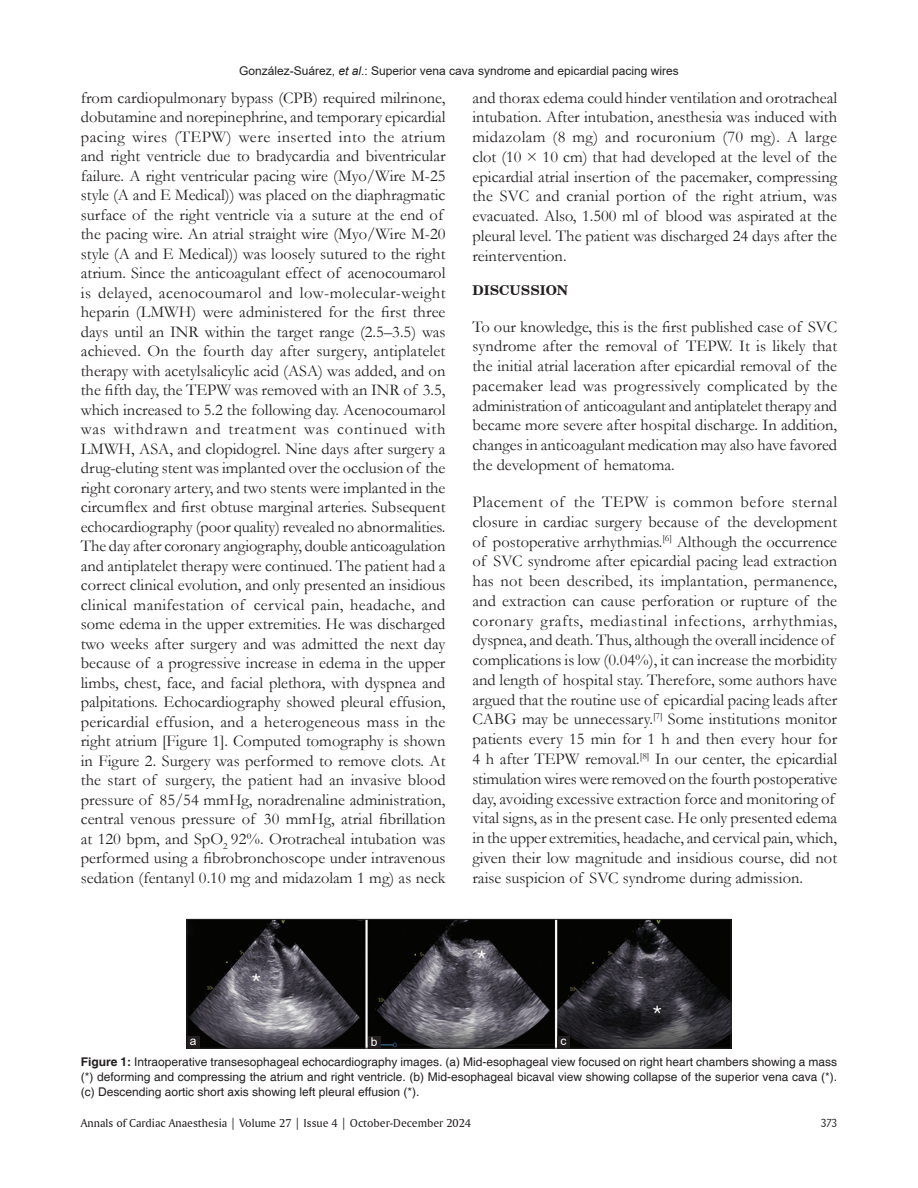
<style>
.page{position:relative;width:918px;height:1188px;background:#fff}
.page>*{position:absolute;margin:0;border:0;box-sizing:border-box;transform-origin:0 0}
.TX{font:16.5px/19.5px "Garamond";color:#231f20;text-align:justify}
.t1{font:700 13.5px "Century Schoolbook BT";color:#231f20}
.FGC{font:12px/15px "Helvetica";color:#231f20;text-align:justify}
.t2{font:12px "Arial";color:#231f20}
.t3{font:12px "Amerigo BT Roman A";color:#231f20}
.t4{font:12px "Bell Centennial BT Address";color:#231f20}
.LABEL{font:12px "Arial";color:#fff}
.s1{font-style:italic}
.s2{font-weight:700}
</style>
<div class="page">
<img style="left:189px;top:921px;width:540px;height:125px">
<div style="left:187px;top:919px;width:544px;height:129px;border:1px solid #231f20"></div>
<div style="left:557px;top:1036px;width:13px;height:12px;background:#231f20"></div>
<div style="left:368px;top:1036px;width:13px;height:12px;background:#231f20"></div>
<div style="left:187px;top:1036px;width:13px;height:12px;background:#231f20"></div>
<p class="t2" style="left:239px;top:62px;width:441px">González-Suárez, <span class="s1">et al</span>.: Superior vena cava syndrome and epicardial pacing wires</p>
<p class="TX" style="left:81px;top:87px;width:366px;text-align:left">from cardiopulmonary bypass (CPB) required milrinone, dobutamine and norepinephrine, and temporary epicardial pacing wires (TEPW) were inserted into the atrium and right ventricle due to bradycardia and biventricular failure. A right ventricular pacing wire (Myo/Wire M‑25 style (A and E Medical)) was placed on the diaphragmatic surface of the right ventricle via a suture at the end of the pacing wire. An atrial straight wire (Myo/Wire M‑20 style (A and E Medical)) was loosely sutured to the right atrium. Since the anticoagulant effect of acenocoumarol is delayed, acenocoumarol and low‑molecular‑weight heparin (LMWH) were administered for the first three days until an INR within the target range (2.5–3.5) was achieved. On the fourth day after surgery, antiplatelet therapy with acetylsalicylic acid (ASA) was added, and on the fifth day, the TEPW was removed with an INR of 3.5, which increased to 5.2 the following day. Acenocoumarol was withdrawn and treatment was continued with LMWH, ASA, and clopidogrel. Nine days after surgery a drug‑eluting stent was implanted over the occlusion of the right coronary artery, and two stents were implanted in the circumflex and first obtuse marginal arteries. Subsequent echocardiography (poor quality) revealed no abnormalities.<br>The day after coronary angiography, double anticoagulation and antiplatelet therapy were continued. The patient had a correct clinical evolution, and only presented an insidious clinical manifestation of cervical pain, headache, and some edema in the upper extremities. He was discharged two weeks after surgery and was admitted the next day because of a progressive increase in edema in the upper limbs, chest, face, and facial plethora, with dyspnea and palpitations. Echocardiography showed pleural effusion, pericardial effusion, and a heterogeneous mass in the right atrium [Figure 1]. Computed tomography is shown in Figure 2. Surgery was performed to remove clots. At the start of surgery, the patient had an invasive blood pressure of 85/54 mmHg, noradrenaline administration, central venous pressure of 30 mmHg, atrial fibrillation at 120 bpm, and SpO<sub>2</sub> 92%. Orotracheal intubation was performed using a fibrobronchoscope under intravenous sedation (fentanyl 0.10 mg and midazolam 1 mg) as neck</p>
<p class="TX" style="left:472px;top:87px;width:366px">and thorax edema could hinder ventilation and orotracheal intubation. After intubation, anesthesia was induced with midazolam (8 mg) and rocuronium (70 mg). A large clot (10 × 10 cm) that had developed at the level of the epicardial atrial insertion of the pacemaker, compressing the SVC and cranial portion of the right atrium, was evacuated. Also, 1.500 ml of blood was aspirated at the pleural level. The patient was discharged 24 days after the reintervention.</p>
<h1 class="t1" style="left:472px;top:282px;width:97px">DISCUSSION</h1>
<p class="TX" style="left:472px;top:316px;width:366px">To our knowledge, this is the first published case of SVC syndrome after the removal of TEPW. It is likely that the initial atrial laceration after epicardial removal of the pacemaker lead was progressively complicated by the administration of anticoagulant and antiplatelet therapy and became more severe after hospital discharge. In addition, changes in anticoagulant medication may also have favored the development of hematoma.</p>
<p class="TX" style="left:472px;top:491px;width:366px;text-align:left">Placement of the TEPW is common before sternal closure in cardiac surgery because of the development of postoperative arrhythmias.<sup>[6]</sup> Although the occurrence of SVC syndrome after epicardial pacing lead extraction has not been described, its implantation, permanence, and extraction can cause perforation or rupture of the coronary grafts, mediastinal infections, arrhythmias, dyspnea, and death. Thus, although the overall incidence of complications is low (0.04%), it can increase the morbidity and length of hospital stay. Therefore, some authors have argued that the routine use of epicardial pacing leads after CABG may be unnecessary.<sup>[7]</sup> Some institutions monitor patients every 15 min for 1 h and then every hour for 4 h after TEPW removal.<sup>[8]</sup> In our center, the epicardial stimulation wires were removed on the fourth postoperative day, avoiding excessive extraction force and monitoring of vital signs, as in the present case. He only presented edema in the upper extremities, headache, and cervical pain, which, given their low magnitude and insidious course, did not raise suspicion of SVC syndrome during admission.</p>
<p class="LABEL" style="left:190px;top:1033px;width:8px">a</p>
<p class="LABEL" style="left:371px;top:1034px;width:8px">b</p>
<p class="LABEL" style="left:560px;top:1033px;width:7px">c</p>
<p class="FGC" style="left:81px;top:1055px;width:758px"><span class="s2">Figure 1:</span> Intraoperative transesophageal echocardiography images. (a) Mid-esophageal view focused on right heart chambers showing a mass (*) deforming and compressing the atrium and right ventricle. (b) Mid-esophageal bicaval view showing collapse of the superior vena cava (*). (c) Descending aortic short axis showing left pleural effusion (*).</p>
<p class="t3" style="left:81px;top:1116px;width:392px">Annals of Cardiac Anaesthesia | Volume 27 | Issue 4 | October-December 2024</p>
<p class="t4" style="left:821px;top:1116px;width:17px">373</p>
</div>
